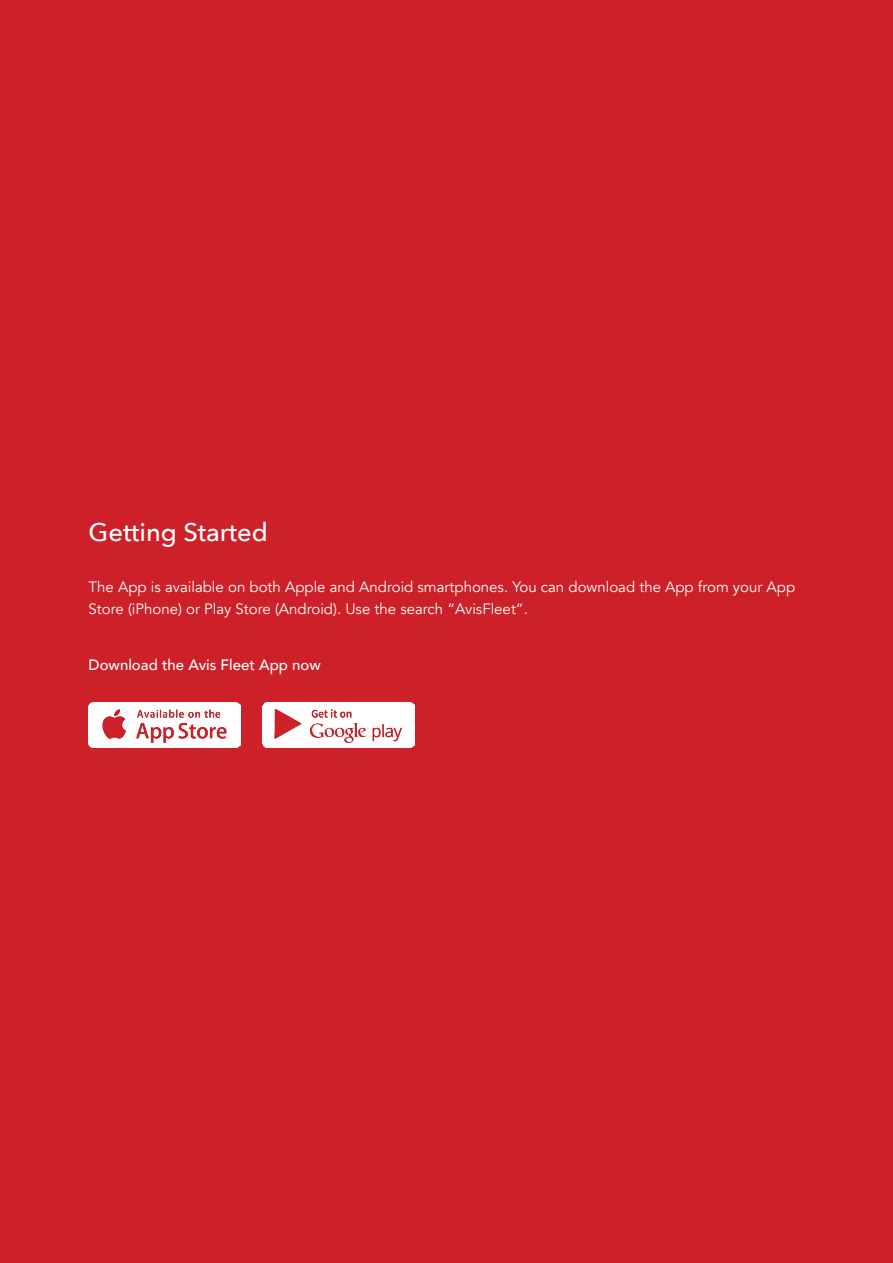
<style>
.page{position:relative;width:893px;height:1263px;background:#cd2028}
.page>*{position:absolute;margin:0;border:0;box-sizing:border-box;transform-origin:0 0}
.t1{font:500 25.5px "Avenir Next";color:#fff}
.t2{font:15px/22.5px "Avenir";color:#fff}
.t3{font:500 15px "Avenir";color:#fff}
</style>
<div class="page">
<img style="left:89px;top:703px;width:151px;height:45px">
<img style="left:263px;top:703px;width:152px;height:45px">
<h1 class="t1" style="left:89px;top:510px;width:181px">Getting Started</h1>
<p class="t2" style="left:89px;top:576px;width:708px">The App is available on both Apple and Android smartphones. You can download the App from your App<br>Store (iPhone) or Play Store (Android). Use the search “AvisFleet”.</p>
<p class="t3" style="left:89px;top:652px;width:234px">Download the Avis Fleet App now</p>
</div>
